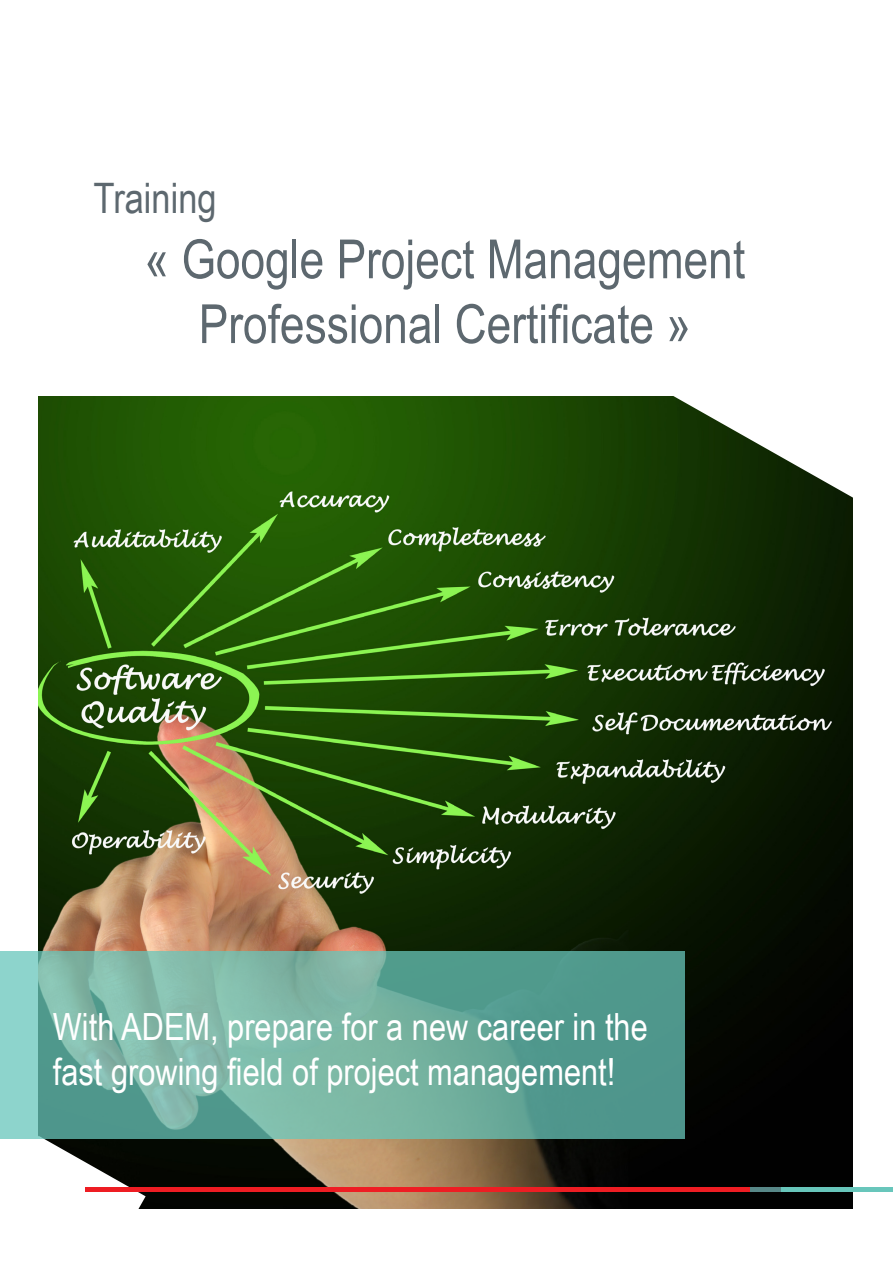
<style>
.page{position:relative;width:893px;height:1263px;background:#fff}
.page>*{position:absolute;margin:0;border:0;box-sizing:border-box;transform-origin:0 0}
.t1{font:54px/64.8px "Arial Narrow";color:#5d686f;text-align:center}
.t2{font:42px "Arial Narrow";color:#5d686f}
.Sous-titre{font:37.5px/45px "Arial Narrow";color:#fff}
</style>
<div class="page">
<img style="left:38px;top:396px;width:814px;height:812px">
<svg style="left:662px;top:396px;width:191px;height:124px"></svg>
<svg style="left:38px;top:1139px;width:108px;height:70px"></svg>
<hr style="left:85px;top:1187px;width:665px;height:4px;background:#ee1d23">
<hr style="left:761px;top:1187px;width:132px;height:4px;background:#68c6bb">
<hr style="left:750px;top:1187px;width:31px;height:4px;background:#588888">
<svg style="left:0;top:952px;width:685px;height:187px;background:#6bac9e"></svg>
<p class="t2" style="left:94px;top:168px;width:125px">Training</p>
<p class="t1" style="left:145px;top:225px;width:602px">« Google Project Management<br>Professional Certificate »</p>
<p class="Sous-titre" style="left:53px;top:1003px;width:596px">With ADEM, prepare for a new career in the fast growing field of project management!</p>
</div>
